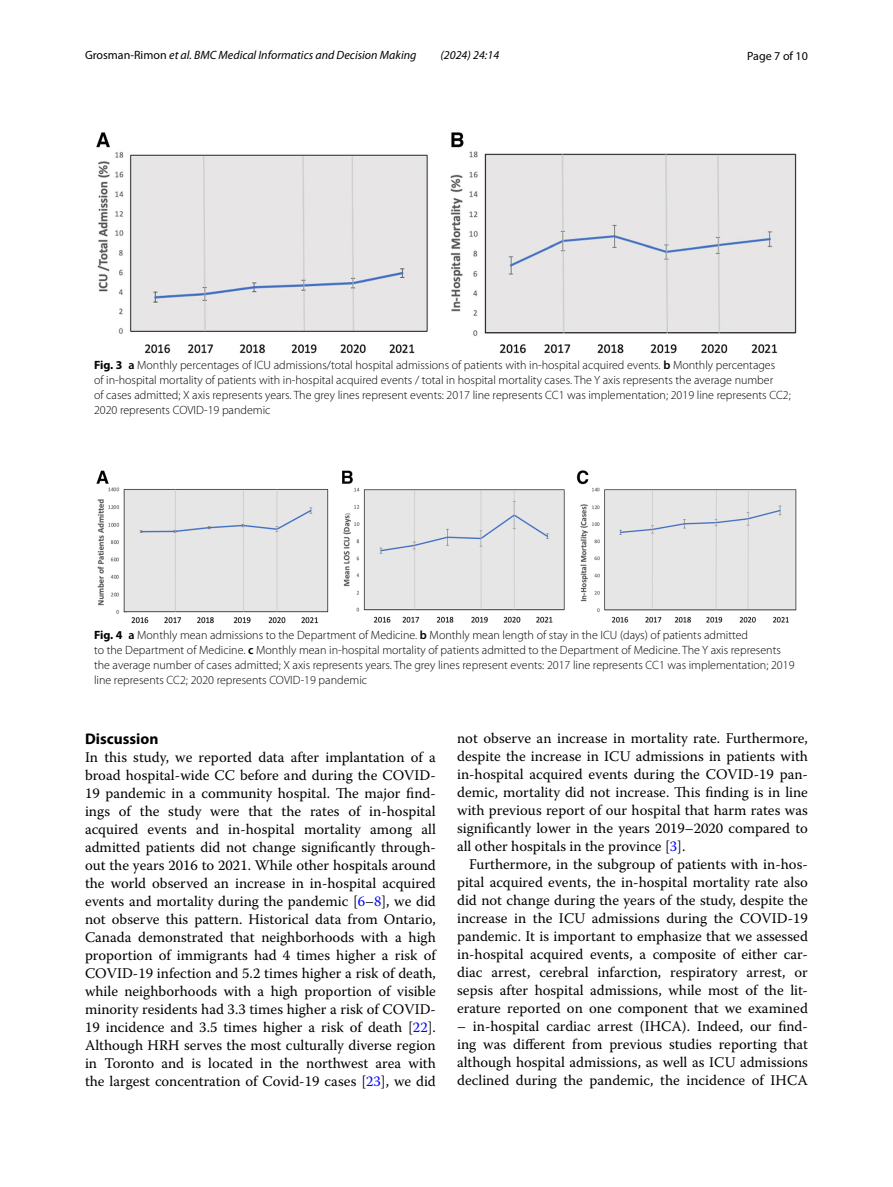
<style>
.page{position:relative;width:893px;height:1187px;background:#fff}
.page>*{position:absolute;margin:0;border:0;box-sizing:border-box;transform-origin:0 0}
.t1{font:700 15.45px "Myriad Pro";color:#000}
.t2{font:14.7px/18px "Warnock Pro";color:#000;text-align:justify}
.t3{font:300 12px/15px "Myriad Pro";color:#000}
.t4{font:italic 12px "Myriad Pro";color:#000}
.t5{font:12px "Myriad Pro";color:#000}
.s1{font-style:normal}
.s2{font-weight:700}
.s3{font-weight:600}
.s4{color:#00f}
</style>
<div class="page">
<img style="left:96px;top:133px;width:701px;height:220px">
<img style="left:96px;top:471px;width:701px;height:152px">
<p class="t4" style="left:85px;top:48px;width:333px"><span class="s1">Grosman‑Rimon</span> et al. BMC Medical Informatics and Decision Making</p>
<p class="t4" style="left:440px;top:48px;width:60px">(2024) 24:14</p>
<p class="t5" style="left:747px;top:48px;width:62px">Page 7 of 10</p>
<p class="t3" style="left:94px;top:357px;width:698px"><span class="s2">Fig. 3</span> <span class="s3">a</span> Monthly percentages of ICU admissions/total hospital admissions of patients with in-hospital acquired events. <span class="s3">b</span> Monthly percentages<br>of in-hospital mortality of patients with in-hospital acquired events / total in hospital mortality cases. The Y axis represents the average number<br>of cases admitted; X axis represents years. The grey lines represent events: 2017 line represents CC1 was implementation; 2019 line represents CC2; 2020 represents COVID-19 pandemic</p>
<p class="t3" style="left:94px;top:627px;width:702px"><span class="s2">Fig. 4</span> <span class="s3">a</span> Monthly mean admissions to the Department of Medicine. <span class="s3">b</span> Monthly mean length of stay in the ICU (days) of patients admitted<br>to the Department of Medicine. <span class="s3">c</span> Monthly mean in-hospital mortality of patients admitted to the Department of Medicine. The Y axis represents the average number of cases admitted; X axis represents years. The grey lines represent events: 2017 line represents CC1 was implementation; 2019 line represents CC2; 2020 represents COVID-19 pandemic</p>
<p class="t1" style="left:85px;top:728px;width:75px">Discussion</p>
<p class="t2" style="left:85px;top:747px;width:352px">In this study, we reported data after implantation of a broad hospital-wide CC before and during the COVID-19 pandemic in a community hospital. The major find&shy;ings of the study were that the rates of in-hospital acquired events and in-hospital mortality among all admitted patients did not change significantly through&shy;out the years 2016 to 2021. While other hospitals around the world observed an increase in in-hospital acquired events and mortality during the pandemic [<span class="s4">6</span>–<span class="s4">8</span>], we did not observe this pattern. Historical data from Ontario, Canada demonstrated that neighborhoods with a high proportion of immigrants had 4 times higher a risk of COVID-19 infection and 5.2 times higher a risk of death, while neighborhoods with a high proportion of visible minority residents had 3.3 times higher a risk of COVID-19 incidence and 3.5 times higher a risk of death [<span class="s4">22</span>].<br>Although HRH serves the most culturally diverse region in Toronto and is located in the northwest area with the largest concentration of Covid-19 cases [<span class="s4">23</span>], we did</p>
<p class="t2" style="left:457px;top:729px;width:352px">not observe an increase in mortality rate. Furthermore, despite the increase in ICU admissions in patients with in-hospital acquired events during the COVID-19 pan&shy;demic, mortality did not increase. This finding is in line with previous report of our hospital that harm rates was significantly lower in the years 2019–2020 compared to all other hospitals in the province [<span class="s4">3</span>].</p>
<p class="t2" style="left:457px;top:855px;width:352px;text-indent:12px">Furthermore, in the subgroup of patients with in-hos&shy;pital acquired events, the in-hospital mortality rate also did not change during the years of the study, despite the increase in the ICU admissions during the COVID-19 pandemic. It is important to emphasize that we assessed in-hospital acquired events, a composite of either car&shy;diac arrest, cerebral infarction, respiratory arrest, or sepsis after hospital admissions, while most of the lit&shy;erature reported on one component that we examined</p>
<p class="t2" style="left:457px;top:1017px;width:352px">– in-hospital cardiac arrest (IHCA). Indeed, our find&shy;ing was different from previous studies reporting that although hospital admissions, as well as ICU admissions declined during the pandemic, the incidence of IHCA</p>
</div>
